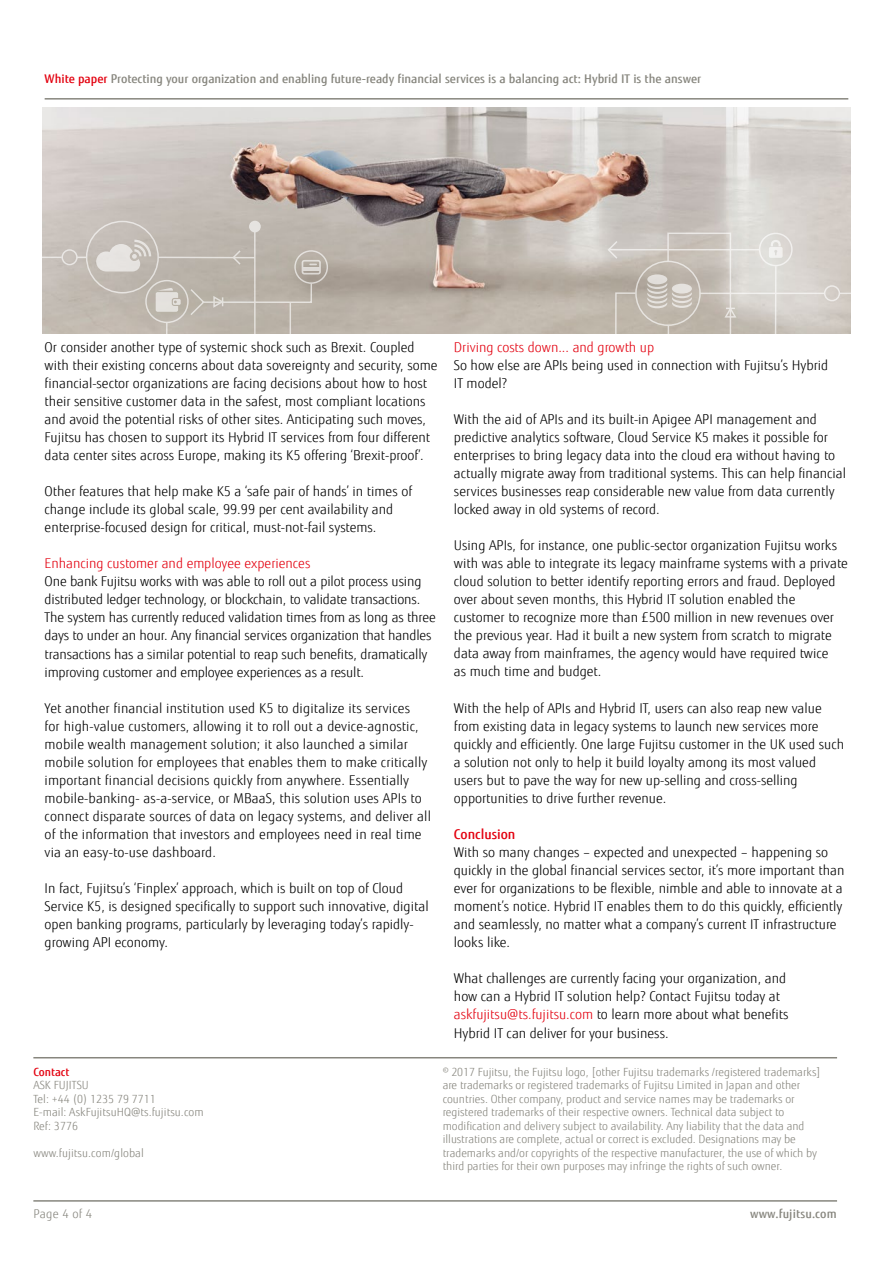
<style>
.page{position:relative;width:893px;height:1263px;background:#fff}
.page>*{position:absolute;margin:0;border:0;box-sizing:border-box;transform-origin:0 0}
.t1{font:300 13.5px/18px "Fujitsu Sans";color:#000}
.t2{font:300 13.5px "Fujitsu Sans";color:#e3000f}
.t3{font:500 13.5px "Fujitsu Sans";color:#e3000f}
.t4{font:500 12px "Fujitsu Sans";color:#87867e}
.t5{font:300 12px "Fujitsu Sans";letter-spacing:.02em;color:#87867e}
.t6{font:300 11.25px/13.5px "Fujitsu Sans";color:#87867e}
.t7{font:500 11.25px "Fujitsu Sans";color:#e3000f}
.s1{color:#e3000f}
</style>
<div class="page">
<hr style="left:45px;top:98px;width:803px;height:2px;background:#87867e">
<hr style="left:33px;top:1200px;width:804px;height:2px;background:#87867e">
<hr style="left:33px;top:1057px;width:804px;height:1px;background:#87867e">
<img style="left:43px;top:108px;width:807px;height:226px">
<svg style="left:231px;top:249px;width:11px;height:17px"></svg>
<hr style="left:158px;top:257px;width:97px;height:1px;background:#fff">
<svg style="left:42px;top:257px;width:20px;height:1px"></svg>
<svg style="left:189px;top:282px;width:124px;height:35px;background:#bbb4aa"></svg>
<svg style="left:166px;top:323px;width:2px;height:11px"></svg>
<hr style="left:254px;top:231px;width:2px;height:103px;background:#fff">
<hr style="left:290px;top:302px;width:1px;height:32px;background:#fff">
<svg style="left:302px;top:260px;width:19px;height:14px"></svg>
<hr style="left:302px;top:267px;width:18px;height:4px;background:#dedad6">
<div style="left:294px;top:250px;width:34px;height:34px;border:1px solid #fff;border-radius:50%"></div>
<div style="left:249px;top:221px;width:12px;height:11px;background:#e5e3e0;border-radius:50%"></div>
<div style="left:62px;top:249px;width:16px;height:16px;border:1px solid #fff;border-radius:50%"></div>
<div style="left:145px;top:280px;width:44px;height:43px;border:1px solid #fff;border-radius:50%"></div>
<div style="left:86px;top:221px;width:73px;height:72px;border:1px solid #fff;border-radius:50%"></div>
<svg style="left:156px;top:288px;width:25px;height:24px"></svg>
<svg style="left:96px;top:240px;width:55px;height:31px;background:#d6d1cd"></svg>
<svg style="left:606px;top:239px;width:13px;height:21px"></svg>
<hr style="left:609px;top:249px;width:150px;height:1px;background:#fff">
<svg style="left:614px;top:292px;width:23px;height:42px"></svg>
<svg style="left:647px;top:232px;width:203px;height:102px;background:#d0cbc4"></svg>
<p class="t4" style="left:45px;top:71px;width:658px"><span class="s1">White paper</span> Protecting your organization and enabling future-ready financial services is a balancing act: Hybrid IT is the answer</p>
<p class="t1" style="left:45px;top:338px;width:395px">Or consider another type of systemic shock such as Brexit. Coupled with their existing concerns about data sovereignty and security, some financial-sector organizations are facing decisions about how to host their sensitive customer data in the safest, most compliant locations and avoid the potential risks of other sites. Anticipating such moves, Fujitsu has chosen to support its Hybrid IT services from four different data center sites across Europe, making its K5 offering ‘Brexit-proof’.</p>
<p class="t1" style="left:45px;top:482px;width:369px">Other features that help make K5 a ‘safe pair of hands’ in times of change include its global scale, 99.99 per cent availability and enterprise-focused design for critical, must-not-fail systems.</p>
<p class="t2" style="left:45px;top:555px;width:267px">Enhancing customer and employee experiences</p>
<p class="t1" style="left:45px;top:573px;width:393px">One bank Fujitsu works with was able to roll out a pilot process using distributed ledger technology, or blockchain, to validate transactions.<br>The system has currently reduced validation times from as long as three days to under an hour. Any financial services organization that handles transactions has a similar potential to reap such benefits, dramatically improving customer and employee experiences as a result.</p>
<p class="t1" style="left:45px;top:699px;width:388px">Yet another financial institution used K5 to digitalize its services<br>for high-value customers, allowing it to roll out a device-agnostic, mobile wealth management solution; it also launched a similar mobile solution for employees that enables them to make critically important financial decisions quickly from anywhere. Essentially mobile-banking- as-a-service, or MBaaS, this solution uses APIs to connect disparate sources of data on legacy systems, and deliver all of the information that investors and employees need in real time via an easy-to-use dashboard.</p>
<p class="t1" style="left:45px;top:880px;width:386px">In fact, Fujitsu’s ‘Finplex’ approach, which is built on top of Cloud Service K5, is designed specifically to support such innovative, digital open banking programs, particularly by leveraging today’s rapidly&shy;growing API economy.</p>
<p class="t2" style="left:454px;top:339px;width:202px">Driving costs down... and growth up</p>
<p class="t1" style="left:454px;top:356px;width:376px">So how else are APIs being used in connection with Fujitsu’s Hybrid<br>IT model?</p>
<p class="t1" style="left:454px;top:410px;width:394px">With the aid of APIs and its built-in Apigee API management and predictive analytics software, Cloud Service K5 makes it possible for enterprises to bring legacy data into the cloud era without having to actually migrate away from traditional systems. This can help financial services businesses reap considerable new value from data currently locked away in old systems of record.</p>
<p class="t1" style="left:454px;top:536px;width:396px">Using APIs, for instance, one public-sector organization Fujitsu works with was able to integrate its legacy mainframe systems with a private cloud solution to better identify reporting errors and fraud. Deployed over about seven months, this Hybrid IT solution enabled the customer to recognize more than £500 million in new revenues over the previous year. Had it built a new system from scratch to migrate data away from mainframes, the agency would have required twice<br>as much time and budget.</p>
<p class="t1" style="left:454px;top:699px;width:392px">With the help of APIs and Hybrid IT, users can also reap new value from existing data in legacy systems to launch new services more quickly and efficiently. One large Fujitsu customer in the UK used such a solution not only to help it build loyalty among its most valued users but to pave the way for new up-selling and cross-selling opportunities to drive further revenue.</p>
<p class="t3" style="left:454px;top:826px;width:63px">Conclusion</p>
<p class="t1" style="left:454px;top:843px;width:392px">With so many changes – expected and unexpected – happening so quickly in the global financial services sector, it’s more important than ever for organizations to be flexible, nimble and able to innovate at a moment’s notice. Hybrid IT enables them to do this quickly, efficiently and seamlessly, no matter what a company’s current IT infrastructure looks like.</p>
<p class="t1" style="left:454px;top:970px;width:336px">What challenges are currently facing your organization, and how can a Hybrid IT solution help? Contact Fujitsu today at <span class="s1">askfujitsu@ts.fujitsu.com</span> to learn more about what benefits Hybrid IT can deliver for your business.</p>
<p class="t7" style="left:33px;top:1065px;width:38px">Contact</p>
<p class="t6" style="left:33px;top:1078px;width:172px">ASK FUJITSU<br>Tel: +44 (0) 1235 79 7711<br>E-mail: AskFujitsuHQ@ts.fujitsu.com<br>Ref: 3776</p>
<p class="t6" style="left:33px;top:1146px;width:112px">www.fujitsu.com/global</p>
<p class="t6" style="left:443px;top:1065px;width:380px">© 2017 Fujitsu, the Fujitsu logo, [other Fujitsu trademarks /registered trademarks] are trademarks or registered trademarks of Fujitsu Limited in Japan and other countries. Other company, product and service names may be trademarks or registered trademarks of their respective owners. Technical data subject to modification and delivery subject to availability. Any liability that the data and illustrations are complete, actual or correct is excluded. Designations may be trademarks and/or copyrights of the respective manufacturer, the use of which by third parties for their own purposes may infringe the rights of such owner.</p>
<p class="t5" style="left:33px;top:1207px;width:60px">Page 4 of 4</p>
<p class="t4" style="left:750px;top:1207px;width:88px">www.fujitsu.com</p>
</div>
